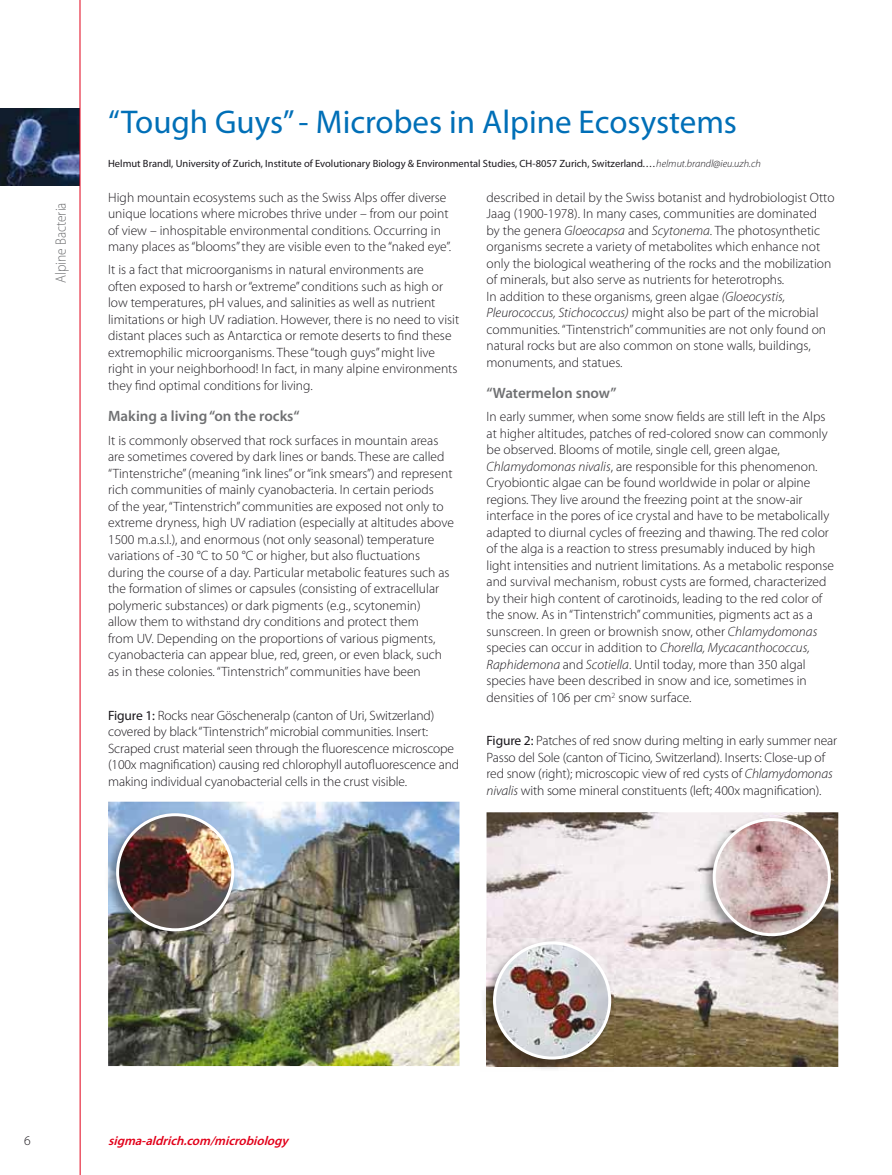
<style>
.page{position:relative;width:892px;height:1175px;background:#fff}
.page>*{position:absolute;margin:0;border:0;box-sizing:border-box;transform-origin:0 0}
.t1{font:33px "Myriad Pro";color:#006fb7}
.t2{font:600 15px "Myriad Pro";color:#6f7072}
.t3{font:300 15px "Myriad Pro";color:#707173;scale:.9 1}
.t4{font:300 13.5px/16.5px "Myriad Pro";color:#1a171c}
.t5{font:italic 600 12.75px "Myriad Pro";color:#e2001a}
.t6{font:10.5px "Myriad Pro";color:#1a171c}
.s1{font-weight:300;font-style:italic}
.s2{font-weight:400}
.s3{font-style:italic}
</style>
<div class="page">
<img style="left:0;top:108px;width:80px;height:77px">
<hr style="left:80px;top:0;width:1px;height:1175px;background:#e2001a">
<img style="left:108px;top:801px;width:351px;height:265px">
<img style="left:108px;top:810px;width:129px;height:133px">
<img style="left:117px;top:814px;width:116px;height:115px;border-radius:50%">
<div style="left:116px;top:813px;width:118px;height:118px;border:3px solid #fff;border-radius:50%"></div>
<img style="left:486px;top:812px;width:351px;height:255px">
<img style="left:486px;top:938px;width:127px;height:129px">
<img style="left:494px;top:943px;width:115px;height:115px;border-radius:50%">
<div style="left:492px;top:941px;width:119px;height:118px;border:3px solid #fff;border-radius:50%"></div>
<img style="left:700px;top:815px;width:133px;height:133px">
<img style="left:713px;top:819px;width:115px;height:115px;border-radius:50%">
<div style="left:712px;top:818px;width:118px;height:118px;border:3px solid #fff;border-radius:50%"></div>
<p class="t3" style="left:55px;top:283px;width:91px;rotate:-90deg">Alpine Bacteria</p>
<h1 class="t1" style="left:108px;top:109px;width:630px">“Tough Guys” - Microbes in Alpine Ecosystems</h1>
<p class="t6" style="left:108px;top:159px;width:654px">Helmut Brandl, University of Zurich, Institute of Evolutionary Biology &amp; Environmental Studies, CH-8057 Zurich, Switzerland....<span class="s1">helmut.brandl@ieu.uzh.ch</span></p>
<p class="t4" style="left:108px;top:190px;width:344px">High mountain ecosystems such as the Swiss Alps offer diverse unique locations where microbes thrive under – from our point of view – inhospitable environmental conditions. Occurring in many places as “blooms” they are visible even to the “naked eye”.</p>
<p class="t4" style="left:108px;top:263px;width:352px">It is a fact that microorganisms in natural environments are<br>often exposed to harsh or “extreme” conditions such as high or low temperatures, pH values, and salinities as well as nutrient limitations or high UV radiation. However, there is no need to visit distant places such as Antarctica or remote deserts to find these extremophilic microorganisms. These “tough guys” might live right in your neighborhood! In fact, in many alpine environments they find optimal conditions for living.</p>
<p class="t2" style="left:108px;top:411px;width:193px">Making a living “on the rocks“</p>
<p class="t4" style="left:108px;top:433px;width:347px">It is commonly observed that rock surfaces in mountain areas are sometimes covered by dark lines or bands. These are called “Tintenstriche” (meaning “ink lines” or “ink smears”) and represent rich communities of mainly cyanobacteria. In certain periods<br>of the year, “Tintenstrich” communities are exposed not only to extreme dryness, high UV radiation (especially at altitudes above 1500 m.a.s.l.), and enormous (not only seasonal) temperature variations of -30 °C to 50 °C or higher, but also fluctuations during the course of a day. Particular metabolic features such as the formation of slimes or capsules (consisting of extracellular polymeric substances) or dark pigments (e.g., scytonemin)<br>allow them to withstand dry conditions and protect them<br>from UV. Depending on the proportions of various pigments, cyanobacteria can appear blue, red, green, or even black, such as in these colonies. “Tintenstrich” communities have been</p>
<p class="t4" style="left:108px;top:708px;width:352px"><span class="s2">Figure 1:</span> Rocks near Göscheneralp (canton of Uri, Switzerland) covered by black “Tintenstrich” microbial communities. Insert:<br>Scraped crust material seen through the fluorescence microscope (100x magnification) causing red chlorophyll autofluorescence and making individual cyanobacterial cells in the crust visible.</p>
<p class="t4" style="left:486px;top:190px;width:349px">described in detail by the Swiss botanist and hydrobiologist Otto Jaag (1900-1978). In many cases, communities are dominated<br>by the genera <span class="s3">Gloeocapsa</span> and <span class="s3">Scytonema</span>. The photosynthetic organisms secrete a variety of metabolites which enhance not only the biological weathering of the rocks and the mobilization of minerals, but also serve as nutrients for heterotrophs.<br>In addition to these organisms, green algae <span class="s3">(Gloeocystis, Pleurococcus, Stichococcus)</span> might also be part of the microbial communities. “Tintenstrich” communities are not only found on natural rocks but are also common on stone walls, buildings, monuments, and statues.</p>
<p class="t2" style="left:486px;top:387px;width:132px">“Watermelon snow”</p>
<p class="t4" style="left:486px;top:410px;width:349px">In early summer, when some snow fields are still left in the Alps at higher altitudes, patches of red-colored snow can commonly be observed. Blooms of motile, single cell, green algae, <span class="s3">Chlamydomonas nivalis</span>, are responsible for this phenomenon.<br>Cryobiontic algae can be found worldwide in polar or alpine regions. They live around the freezing point at the snow-air interface in the pores of ice crystal and have to be metabolically adapted to diurnal cycles of freezing and thawing. The red color of the alga is a reaction to stress presumably induced by high light intensities and nutrient limitations. As a metabolic response and survival mechanism, robust cysts are formed, characterized by their high content of carotinoids, leading to the red color of the snow. As in “Tintenstrich” communities, pigments act as a sunscreen. In green or brownish snow, other <span class="s3">Chlamydomonas </span>species can occur in addition to <span class="s3">Chorella, Mycacanthococcus, Raphidemona</span> and <span class="s3">Scotiella</span>. Until today, more than 350 algal species have been described in snow and ice, sometimes in densities of 106 per cm<sup>2</sup> snow surface.</p>
<p class="t4" style="left:486px;top:733px;width:352px"><span class="s2">Figure 2:</span> Patches of red snow during melting in early summer near Passo del Sole (canton of Ticino, Switzerland). Inserts: Close-up of red snow (right); microscopic view of red cysts of <span class="s3">Chlamydomonas nivalis</span> with some mineral constituents (left; 400x magnification).</p>
<p class="t4" style="left:24px;top:1133px;width:8px">6</p>
<p class="t5" style="left:108px;top:1135px;width:184px">sigma-aldrich.com/microbiology</p>
</div>
